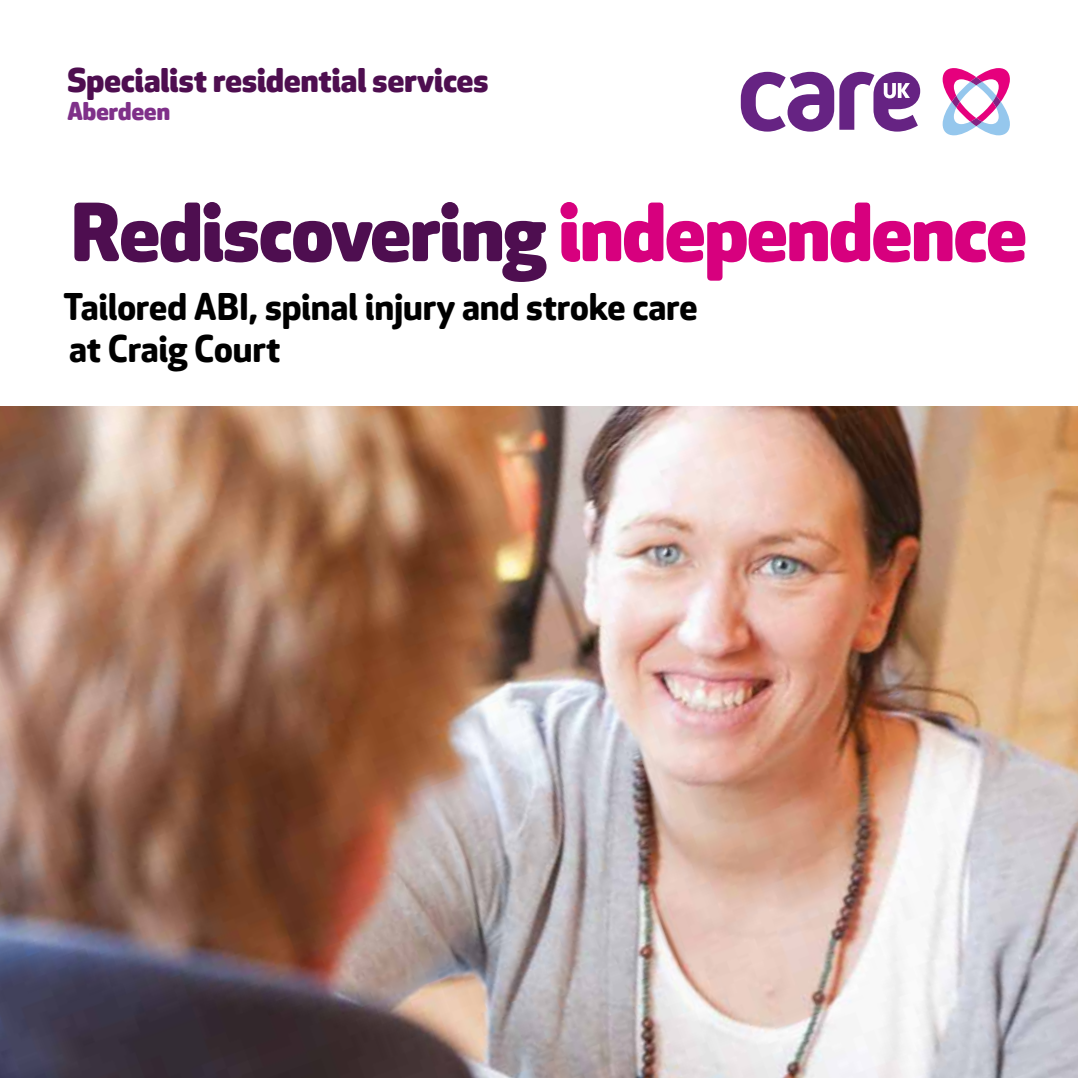
<style>
.page{position:relative;width:1078px;height:1078px;background:#fff}
.page>*{position:absolute;margin:0;border:0;box-sizing:border-box;transform-origin:0 0}
.t1{font:800 78px "Apex Rounded";letter-spacing:-.01em;color:#4e0e50}
.t2{font:700 36px/42px "Apex Rounded";letter-spacing:-.005em;color:#000}
.t3{font:800 32px "Apex Rounded";letter-spacing:.005em;color:#4e0e50}
.t4{font:800 24px "Apex Rounded";letter-spacing:.005em;color:#7f3089}
.s1{color:#d7007e}
</style>
<div class="page">
<img style="left:0;top:406px;width:1077px;height:671px">
<svg style="left:942px;top:68px;width:67px;height:67px"></svg>
<svg style="left:740px;top:72px;width:180px;height:60px"></svg>
<p class="t3" style="left:67px;top:63px;width:422px">Specialist residential services</p>
<p class="t4" style="left:67px;top:98px;width:104px">Aberdeen</p>
<h1 class="t1" style="left:71px;top:189px;width:956px">Rediscovering <span class="s1">independence</span></h1>
<p class="t2" style="left:64px;top:287px;width:635px">Tailored ABI, spinal injury and stroke care at Craig Court</p>
</div>
